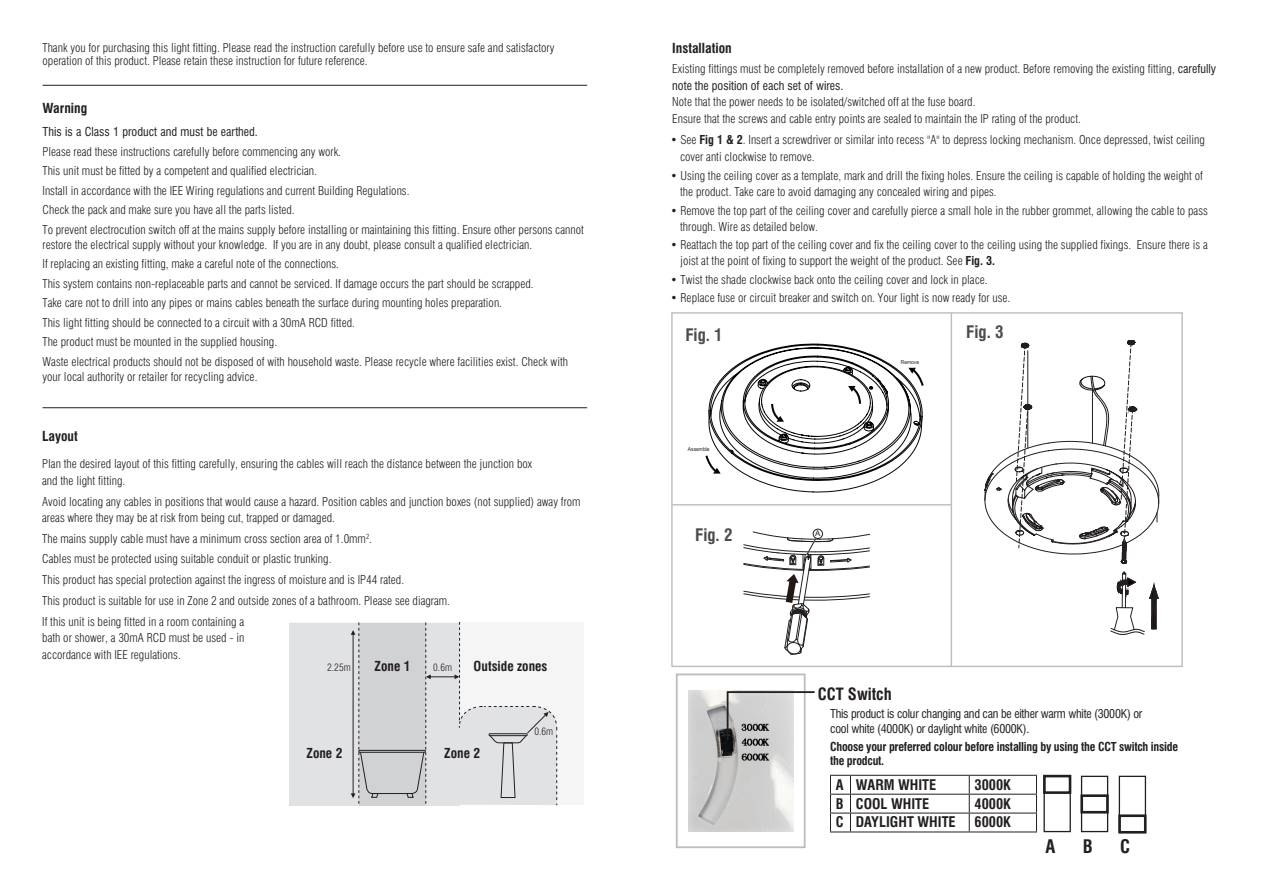
<style>
.page{position:relative;width:1261px;height:895px;background:#fff}
.page>*{position:absolute;margin:0;border:0;box-sizing:border-box;transform-origin:0 0}
.t1{font:700 condensed 18.3px "Swiss 721 BT";color:#231f20}
.t2{font:700 condensed 16.8px "Swiss 721 BT";color:#4b4c4d}
.t3{font:700 condensed 16.5px "Swiss 721 BT";color:#231f20}
.t4{font:700 condensed 14.4px "Swiss 721 BT";color:#231f20}
.t5{font:700 condensed 13.5px "Swiss 721 BT";color:#231f20}
.t6{font:700 condensed 13.35px "Swiss 721 BT";color:#231f20}
.t7{font:300 condensed 12px/19.5px "Swiss 721 BT";color:#231f20}
.t8{font:condensed 12px/14.4px "Swiss 721 BT";letter-spacing:-.02em;color:#231f20}
.t9{font:700 condensed 12px/14.4px "Swiss 721 BT";letter-spacing:-.02em;color:#231f20}
.t10{font:condensed 12px "Swiss 721 BT";color:#231f20}
.t11{font:300 condensed 10.05px "Swiss 721 BT";color:#231f20}
.t12{font:7.95px "Arial";color:#231f20}
.t13{font:5.4px "Arial Narrow";color:#231f20;scale:1.11 1}
.s1{font-weight:400}
.s2{font-weight:700}
</style>
<div class="page">
<div style="left:675px;top:673px;width:130px;height:175px;border:2px solid #bcbdc0"></div>
<img style="left:688px;top:690px;width:105px;height:141px">
<svg style="left:725px;top:690px;width:90px;height:52px"></svg>
<hr style="left:850px;top:774px;width:119px;height:1px;background:#231f20">
<hr style="left:969px;top:774px;width:67px;height:1px;background:#231f20">
<hr style="left:850px;top:793px;width:119px;height:1px;background:#231f20">
<hr style="left:969px;top:793px;width:67px;height:1px;background:#231f20">
<hr style="left:850px;top:812px;width:119px;height:1px;background:#231f20">
<hr style="left:969px;top:812px;width:67px;height:1px;background:#231f20">
<hr style="left:850px;top:831px;width:119px;height:1px;background:#231f20">
<hr style="left:969px;top:831px;width:67px;height:1px;background:#231f20">
<svg style="left:830px;top:774px;width:20px;height:58px"></svg>
<svg style="left:968px;top:775px;width:1px;height:56px"></svg>
<div style="left:1043px;top:775px;width:27px;height:57px;border:1px solid #231f20"></div>
<div style="left:1080px;top:775px;width:27px;height:57px;border:1px solid #231f20"></div>
<div style="left:1118px;top:775px;width:27px;height:57px;border:1px solid #231f20"></div>
<div style="left:1042px;top:774px;width:29px;height:19px;border:3px solid #231f20"></div>
<div style="left:1080px;top:794px;width:28px;height:19px;border:3px solid #231f20"></div>
<div style="left:1117px;top:814px;width:29px;height:19px;border:3px solid #231f20"></div>
<hr style="left:43px;top:85px;width:544px;height:1px;background:#231f20">
<hr style="left:43px;top:407px;width:544px;height:1px;background:#231f20">
<div style="left:289px;top:622px;width:294px;height:183px;background:#f5f5f6"></div>
<div style="left:289px;top:622px;width:70px;height:183px;background:#e1e2e4"></div>
<svg style="left:350px;top:622px;width:207px;height:183px"></svg>
<svg style="left:984px;top:340px;width:175px;height:224px"></svg>
<svg style="left:1110px;top:571px;width:48px;height:63px"></svg>
<div style="left:812px;top:529px;width:10px;height:9px;border:1px solid #231f20;border-radius:50%"></div>
<svg style="left:743px;top:531px;width:126px;height:124px"></svg>
<svg style="left:705px;top:344px;width:219px;height:148px"></svg>
<hr style="left:950px;top:313px;width:1px;height:353px;background:#bcbdc0">
<hr style="left:672px;top:504px;width:278px;height:1px;background:#bcbdc0">
<p class="t7" style="left:43px;top:41px;width:513px;line-height:13.5px">Thank you for purchasing this light fitting. Please read the instruction carefully before use to ensure safe and satisfactory operation of this product. Please retain these instruction for future reference.</p>
<p class="t5" style="left:672px;top:40px;width:61px">Installation</p>
<p class="t7" style="left:672px;top:61px;width:545px;line-height:16.5px">Existing fittings must be completely removed before installation of a new product. Before removing the existing fitting, <span class="s1">carefully note the position of each set of wires.</span></p>
<p class="t7" style="left:672px;top:94px;width:410px;line-height:16.5px">Note that the power needs to be isolated/switched off at the fuse board.<br>Ensure that the screws and cable entry points are sealed to maintain the IP rating of the product.</p>
<p class="t5" style="left:43px;top:100px;width:46px">Warning</p>
<p class="t10" style="left:43px;top:125px;width:217px">This is a Class 1 product and must be earthed.</p>
<p class="t7" style="left:43px;top:142px;width:542px">Please read these instructions carefully before commencing any work.<br>This unit must be fitted by a competent and qualified electrician.<br>Install in accordance with the IEE Wiring regulations and current Building Regulations.<br>Check the pack and make sure you have all the parts listed.<br>To prevent electrocution switch off at the mains supply before installing or maintaining this fitting. Ensure other persons cannot</p>
<p class="t7" style="left:43px;top:235px;width:527px">restore the electrical supply without your knowledge. If you are in any doubt, please consult a qualified electrician.<br>If replacing an existing fitting, make a careful note of the connections.<br>This system contains non-replaceable parts and cannot be serviced. If damage occurs the part should be scrapped.<br>Take care not to drill into any pipes or mains cables beneath the surface during mounting holes preparation.<br>This light fitting should be connected to a circuit with a 30mA RCD fitted.<br>The product must be mounted in the supplied housing.<br>Waste electrical products should not be disposed of with household waste. Please recycle where facilities exist. Check with</p>
<p class="t7" style="left:43px;top:367px;width:216px">your local authority or retailer for recycling advice.</p>
<p class="t7" style="left:680px;top:132px;width:526px;line-height:16.5px;text-indent:-10px">• See <span class="s2">Fig 1 &amp; 2</span>. Insert a screwdriver or similar into recess "A" to depress locking mechanism. Once depressed, twist ceiling cover anti clockwise to remove.</p>
<p class="t7" style="left:680px;top:167px;width:524px;line-height:16.5px;text-indent:-10px">• Using the ceiling cover as a template, mark and drill the fixing holes. Ensure the ceiling is capable of holding the weight of the product. Take care to avoid damaging any concealed wiring and pipes.</p>
<p class="t7" style="left:680px;top:202px;width:529px;line-height:16.5px;text-indent:-10px">• Remove the top part of the ceiling cover and carefully pierce a small hole in the rubber grommet, allowing the cable to pass through. Wire as detailed below.</p>
<p class="t7" style="left:680px;top:236px;width:529px;line-height:16.5px;text-indent:-10px">• Reattach the top part of the ceiling cover and fix the ceiling cover to the ceiling using the supplied fixings. Ensure there is a joist at the point of fixing to support the weight of the product. See <span class="s2">Fig. 3.</span></p>
<p class="t7" style="left:670px;top:269px;width:318px">• Twist the shade clockwise back onto the ceiling cover and lock in place.</p>
<p class="t7" style="left:670px;top:288px;width:341px">• Replace fuse or circuit breaker and switch on. Your light is now ready for use.</p>
<h2 class="t2" style="left:965px;top:321px;width:39px">Fig. 3</h2>
<h2 class="t2" style="left:685px;top:325px;width:39px">Fig. 1</h2>
<p class="t13" style="left:900px;top:358px;width:18px">Remove</p>
<p class="t5" style="left:42px;top:427px;width:37px">Layout</p>
<p class="t7" style="left:42px;top:455px;width:491px;line-height:16.5px">Plan the desired layout of this fitting carefully, ensuring the cables will reach the distance between the junction box and the light fitting.</p>
<p class="t7" style="left:42px;top:493px;width:540px;line-height:16.5px">Avoid locating any cables in positions that would cause a hazard. Position cables and junction boxes (not supplied) away from areas where they may be at risk from being cut, trapped or damaged.</p>
<p class="t7" style="left:42px;top:529px;width:331px">The mains supply cable must have a minimum cross section area of 1.0mm<sup>2</sup>.<br>Cables must be protected using suitable conduit or plastic trunking.</p>
<p class="t7" style="left:42px;top:568px;width:409px;line-height:21px">This product has special protection against the ingress of moisture and is IP44 rated.<br>This product is suitable for use in Zone 2 and outside zones of a bathroom. Please see diagram.<br>If this unit is being fitted in a room containing a</p>
<p class="t7" style="left:42px;top:629px;width:203px;line-height:16.5px">bath or shower, a 30mA RCD must be used - in accordance with IEE regulations.</p>
<p class="t6" style="left:374px;top:658px;width:37px">Zone 1</p>
<p class="t11" style="left:433px;top:661px;width:20px">0.6m</p>
<p class="t6" style="left:473px;top:658px;width:75px">Outside zones</p>
<p class="t11" style="left:327px;top:661px;width:25px">2.25m</p>
<p class="t6" style="left:306px;top:745px;width:37px">Zone 2</p>
<p class="t6" style="left:444px;top:745px;width:37px">Zone 2</p>
<p class="t11" style="left:534px;top:724px;width:20px">0.6m</p>
<p class="t13" style="left:687px;top:445px;width:21px">Assemble</p>
<h2 class="t2" style="left:695px;top:525px;width:39px">Fig. 2</h2>
<p class="t12" style="left:815px;top:528px;width:7px">A</p>
<h3 class="t3" style="left:817px;top:684px;width:75px">CCT Switch</h3>
<p class="t8" style="left:830px;top:706px;width:314px">This product is colur changing and can be either warm white (3000K) or cool white (4000K) or daylight white (6000K).</p>
<p class="t9" style="left:830px;top:739px;width:349px">Choose your preferred colour before installing by using the CCT switch inside the prodcut.</p>
<p class="t4" style="left:835px;top:775px;width:102px">A WARM WHITE</p>
<p class="t4" style="left:974px;top:775px;width:38px">3000K</p>
<p class="t4" style="left:835px;top:794px;width:95px">B COOL WHITE</p>
<p class="t4" style="left:974px;top:794px;width:38px">4000K</p>
<p class="t4" style="left:835px;top:813px;width:121px">C DAYLIGHT WHITE</p>
<p class="t4" style="left:974px;top:813px;width:38px">6000K</p>
<h1 class="t1" style="left:1045px;top:834px;width:11px">A</h1>
<h1 class="t1" style="left:1082px;top:834px;width:11px">B</h1>
<h1 class="t1" style="left:1119px;top:834px;width:11px">C</h1>
</div>
